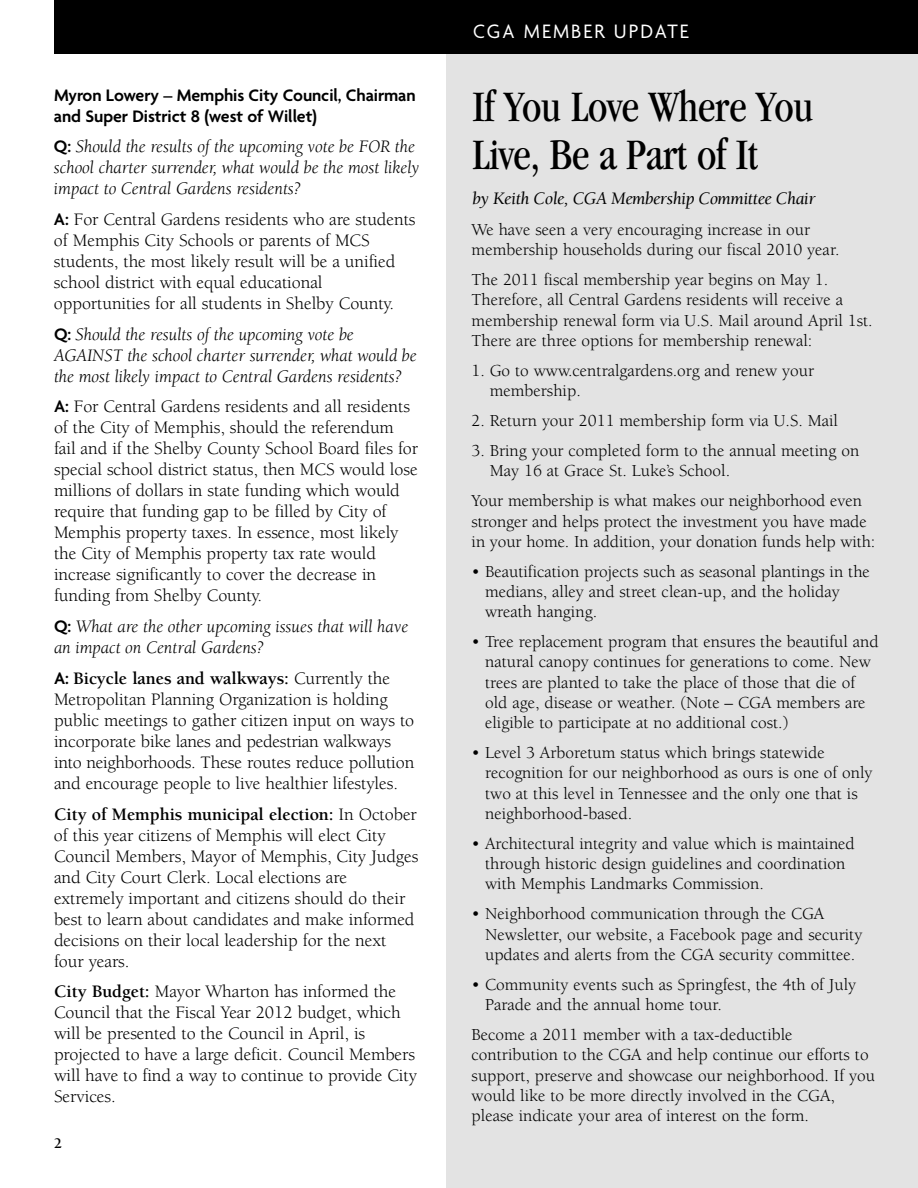
<style>
.page{position:relative;width:918px;height:1188px;background:#fff}
.page>*{position:absolute;margin:0;border:0;box-sizing:border-box;transform-origin:0 0}
.t1{font:condensed 45px/48px "Garamond";letter-spacing:-.015em;color:#000}
.t2{font:21px "Agenda";letter-spacing:.1em;color:#fff;scale:.95 1}
.t3{font:18px/21px "Berkeley";letter-spacing:-.005em;color:#000}
.t4{font:italic 18px/21px "Berkeley";letter-spacing:-.005em;color:#000}
.t5{font:600 18px/21px "Agenda";letter-spacing:-.005em;color:#000}
.t6{font:italic 18px "Berkeley";letter-spacing:-.025em;color:#000}
.t7{font:17.25px/20.2px "Berkeley";color:#000}
.t8{font:700 15px "Berkeley";color:#000}
.s1{font-family:"Agenda";font-weight:600;font-style:normal}
.s2{font-family:"Agenda";font-weight:600}
.s3{font-weight:700}
</style>
<div class="page">
<div style="left:447px;top:54px;width:471px;height:1134px;background:#e3e3e3"></div>
<div style="left:54px;top:0;width:864px;height:54px;background:#000"></div>
<p class="t5" style="left:54px;top:84px;width:363px">Myron Lowery – Memphis City Council, Chairman and Super District 8 (west of Willet)</p>
<p class="t4" style="left:54px;top:138px;width:367px"><span class="s1">Q:</span> Should the results of the upcoming vote be FOR the school charter surrender, what would be the most likely impact to Central Gardens residents?</p>
<p class="t3" style="left:54px;top:210px;width:363px"><span class="s2">A:</span> For Central Gardens residents who are students of Memphis City Schools or parents of MCS students, the most likely result will be a unified school district with equal educational opportunities for all students in Shelby County.</p>
<p class="t4" style="left:54px;top:325px;width:364px"><span class="s1">Q:</span> Should the results of the upcoming vote be<br>AGAINST the school charter surrender, what would be the most likely impact to Central Gardens residents?</p>
<p class="t3" style="left:54px;top:398px;width:366px"><span class="s2">A:</span> For Central Gardens residents and all residents of the City of Memphis, should the referendum fail and if the Shelby County School Board files for special school district status, then MCS would lose millions of dollars in state funding which would require that funding gap to be filled by City of Memphis property taxes. In essence, most likely the City of Memphis property tax rate would increase significantly to cover the decrease in funding from Shelby County.</p>
<p class="t4" style="left:54px;top:618px;width:356px"><span class="s1">Q:</span> What are the other upcoming issues that will have an impact on Central Gardens?</p>
<p class="t3" style="left:54px;top:669px;width:362px"><span class="s2">A:</span> <span class="s3">Bicycle lanes and walkways:</span> Currently the Metropolitan Planning Organization is holding public meetings to gather citizen input on ways to incorporate bike lanes and pedestrian walkways into neighborhoods. These routes reduce pollution and encourage people to live healthier lifestyles.</p>
<p class="t3" style="left:54px;top:805px;width:366px"><span class="s3">City of Memphis municipal election:</span> In October of this year citizens of Memphis will elect City Council Members, Mayor of Memphis, City Judges and City Court Clerk. Local elections are extremely important and citizens should do their best to learn about candidates and make informed decisions on their local leadership for the next four years.</p>
<p class="t3" style="left:54px;top:983px;width:365px"><span class="s3">City Budget:</span> Mayor Wharton has informed the Council that the Fiscal Year 2012 budget, which will be presented to the Council in April, is projected to have a large deficit. Council Members will have to find a way to continue to provide City Services.</p>
<p class="t8" style="left:54px;top:1137px;width:10px">2</p>
<p class="t2" style="left:473px;top:18px;width:228px">CGA MEMBER UPDATE</p>
<h1 class="t1" style="left:472px;top:86px;width:342px">If You Love Where You<br>Live, Be a Part of It</h1>
<p class="t6" style="left:472px;top:191px;width:344px">by Keith Cole, CGA Membership Committee Chair</p>
<p class="t7" style="left:472px;top:221px;width:369px">We have seen a very encouraging increase in our membership households during our fiscal 2010 year.</p>
<p class="t7" style="left:472px;top:271px;width:403px">The 2011 fiscal membership year begins on May 1.<br>Therefore, all Central Gardens residents will receive a membership renewal form via U.S. Mail around April 1st.<br>There are three options for membership renewal:</p>
<p class="t7" style="left:490px;top:362px;width:326px;text-indent:-18px">1. Go to www.centralgardens.org and renew your membership.</p>
<p class="t7" style="left:472px;top:412px;width:368px">2. Return your 2011 membership form via U.S. Mail</p>
<p class="t7" style="left:490px;top:442px;width:371px;text-indent:-18px">3. Bring your completed form to the annual meeting on<br>May 16 at Grace St. Luke’s School.</p>
<p class="t7" style="left:472px;top:492px;width:405px">Your membership is what makes our neighborhood even stronger and helps protect the investment you have made in your home. In addition, your donation funds help with:</p>
<p class="t7" style="left:485px;top:563px;width:386px;text-indent:-13px">• Beautification projects such as seasonal plantings in the medians, alley and street clean-up, and the holiday wreath hanging.</p>
<p class="t7" style="left:485px;top:633px;width:395px;text-indent:-13px">• Tree replacement program that ensures the beautiful and natural canopy continues for generations to come. New trees are planted to take the place of those that die of old age, disease or weather. (Note – CGA members are eligible to participate at no additional cost.)</p>
<p class="t7" style="left:485px;top:744px;width:389px;text-indent:-14px">• Level 3 Arboretum status which brings statewide recognition for our neighborhood as ours is one of only two at this level in Tennessee and the only one that is neighborhood-based.</p>
<p class="t7" style="left:485px;top:835px;width:371px;text-indent:-13px">• Architectural integrity and value which is maintained through historic design guidelines and coordination with Memphis Landmarks Commission.</p>
<p class="t7" style="left:485px;top:905px;width:379px;text-indent:-13px">• Neighborhood communication through the CGA<br>Newsletter, our website, a Facebook page and security updates and alerts from the CGA security committee.</p>
<p class="t7" style="left:485px;top:976px;width:373px;text-indent:-14px">• Community events such as Springfest, the 4th of July<br>Parade and the annual home tour.</p>
<p class="t7" style="left:472px;top:1026px;width:405px">Become a 2011 member with a tax-deductible contribution to the CGA and help continue our efforts to support, preserve and showcase our neighborhood. If you would like to be more directly involved in the CGA, please indicate your area of interest on the form.</p>
</div>
